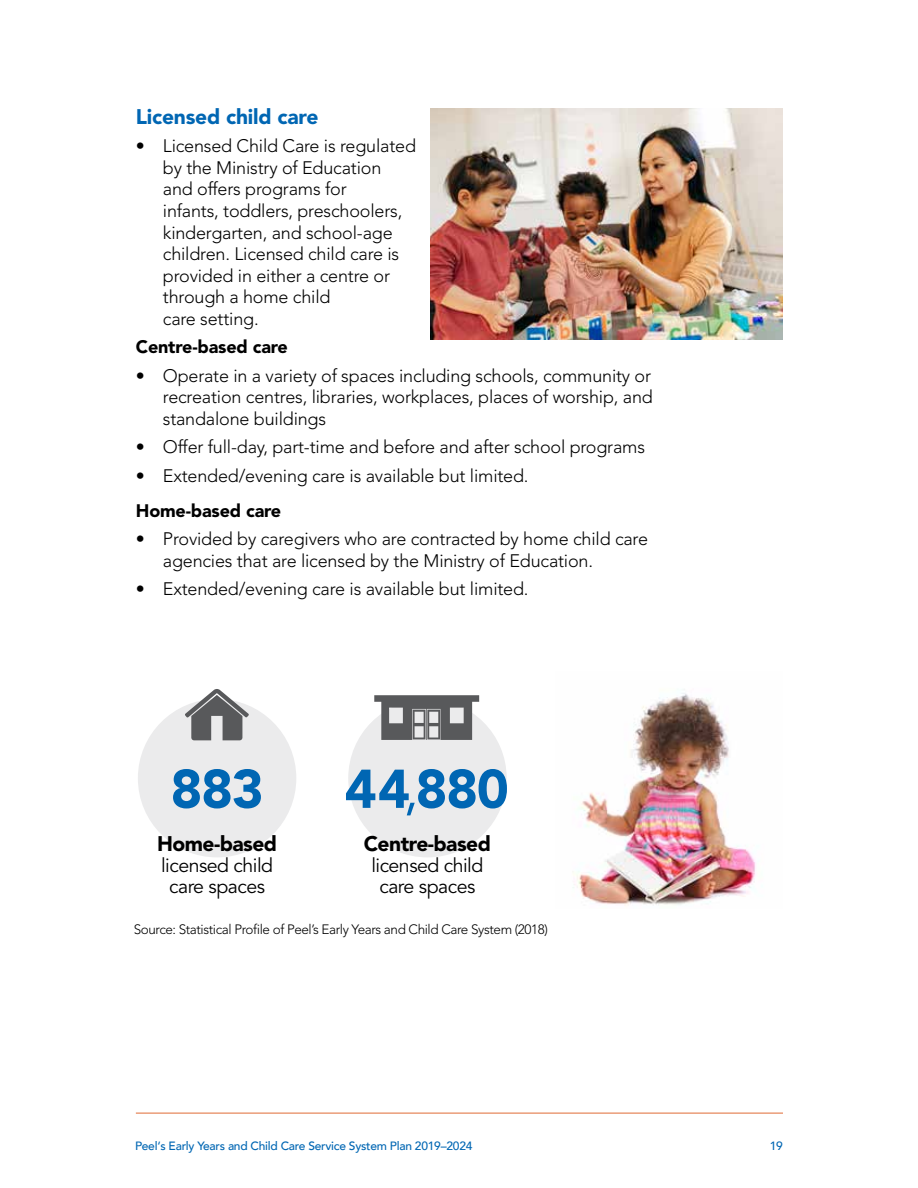
<style>
.page{position:relative;width:918px;height:1188px;background:#fff}
.page>*{position:absolute;margin:0;border:0;box-sizing:border-box;transform-origin:0 0}
.t1{font:900 54px "Avenir LT Std";letter-spacing:-.025em;color:#0066b3}
.t2{font:900 21px "Avenir LT Std";letter-spacing:-.025em;color:#000}
.t3{font:900 21px "Avenir LT Std";letter-spacing:-.01em;color:#0066b3}
.t4{font:19.5px/21px "Avenir LT Std";letter-spacing:-.025em;color:#000;text-align:center}
.t5{font:300 18px/21.6px "Avenir LT Std";letter-spacing:-.01em;color:#000}
.t6{font:900 18px "Avenir LT Std";letter-spacing:-.01em;color:#000}
.t7{font:300 13.5px "Avenir LT Std";letter-spacing:-.03em;color:#000}
.t8{font:500 12px "Avenir";letter-spacing:-.02em;color:#0066b3}
.s1{font-weight:400}
</style>
<div class="page">
<hr style="left:136px;top:1112px;width:647px;height:2px;background:#eb9c78">
<div style="left:138px;top:699px;width:158px;height:158px;background:#ebebec;border-radius:50%"></div>
<div style="left:348px;top:699px;width:159px;height:158px;background:#ebebec;border-radius:50%"></div>
<svg style="left:374px;top:695px;width:105px;height:45px"></svg>
<svg style="left:185px;top:689px;width:64px;height:51px"></svg>
<img style="left:431px;top:108px;width:352px;height:231px">
<img style="left:573px;top:693px;width:183px;height:213px">
<p class="t3" style="left:136px;top:104px;width:184px">Licensed child care</p>
<p class="t5" style="left:163px;top:135px;width:255px;text-indent:-27px">• Licensed Child Care is regulated by the Ministry of Education<br>and offers programs for<br>infants, toddlers, preschoolers, kindergarten, and school-age children. Licensed child care is provided in either a centre or through a home child<br>care setting.</p>
<p class="t6" style="left:136px;top:336px;width:154px">Centre-based care</p>
<p class="t5" style="left:163px;top:365px;width:492px;text-align:justify;text-indent:-27px">• Operate in a variety of spaces including schools, community or recreation centres, libraries, workplaces, places of worship, and standalone buildings</p>
<p class="t5" style="left:136px;top:436px;width:511px">• Offer full-day, part-time and before and after school programs</p>
<p class="t5" style="left:136px;top:465px;width:394px">• Extended/evening care is available but limited.</p>
<p class="t6" style="left:136px;top:500px;width:147px">Home-based care</p>
<p class="t5" style="left:163px;top:528px;width:487px;text-indent:-27px">• Provided by caregivers who are contracted by home child care agencies that are licensed by the Ministry of Education.</p>
<p class="t5" style="left:136px;top:578px;width:394px">• Extended/evening care is available but limited.</p>
<h1 class="t1" style="left:170px;top:756px;width:95px">883</h1>
<h1 class="t1" style="left:345px;top:756px;width:166px">44<span class="s1">,</span>880</h1>
<p class="t2" style="left:157px;top:831px;width:122px">Home-based</p>
<p class="t4" style="left:161px;top:855px;width:114px">licensed child care spaces</p>
<p class="t2" style="left:364px;top:831px;width:129px">Centre-based</p>
<p class="t4" style="left:371px;top:855px;width:114px">licensed child care spaces</p>
<p class="t7" style="left:134px;top:921px;width:416px">Source: Statistical Profile of Peel’s Early Years and Child Care System (2018)</p>
<p class="t8" style="left:135px;top:1136px;width:339px">Peel‘s Early Years and Child Care Service System Plan 2019–2024</p>
<p class="t8" style="left:770px;top:1136px;width:15px">19</p>
</div>
